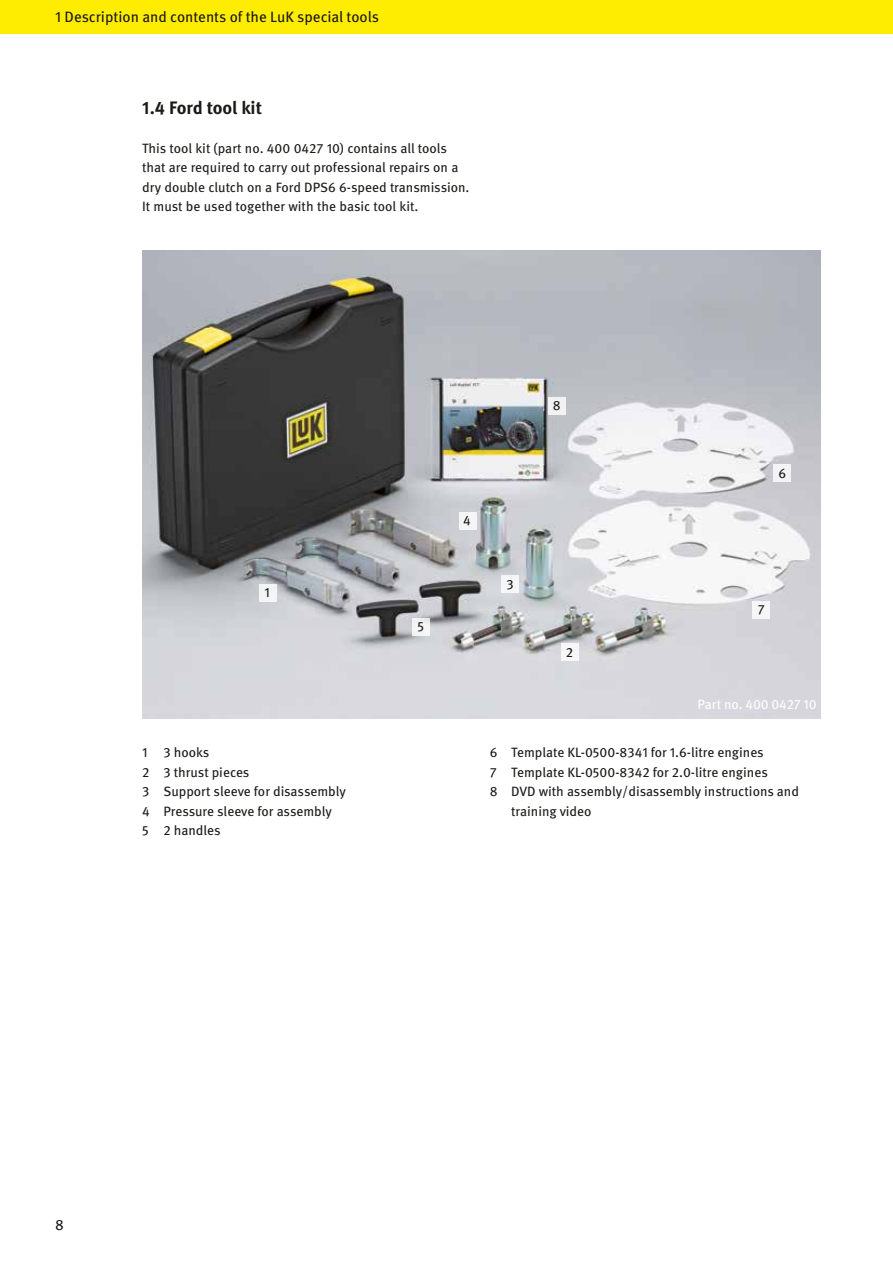
<style>
.page{position:relative;width:893px;height:1263px;background:#fff}
.page>*{position:absolute;margin:0;border:0;box-sizing:border-box;transform-origin:0 0}
.t1{font:700 18px "Meta OT";letter-spacing:-.01em;color:#1a1a18}
.t2{font:15px "Meta OT";color:#1a1a18}
.t3{font:13.5px/19.5px "Meta OT";color:#1a1a18}
.t4{font:13.5px "Meta OT";letter-spacing:-.01em;color:#fff}
</style>
<div class="page">
<div style="left:0;top:0;width:893px;height:34px;background:#ffed00"></div>
<img style="left:142px;top:250px;width:679px;height:468px">
<div style="left:774px;top:464px;width:17px;height:17px;background:#f4f3f5"></div>
<div style="left:412px;top:618px;width:17px;height:17px;background:#f4f5f6"></div>
<div style="left:549px;top:397px;width:17px;height:17px;background:#f2f2f3"></div>
<div style="left:753px;top:601px;width:17px;height:17px;background:#f6f6f7"></div>
<div style="left:259px;top:584px;width:17px;height:17px;background:#f3f4f5"></div>
<div style="left:561px;top:644px;width:17px;height:17px;background:#f7f7f8"></div>
<div style="left:502px;top:576px;width:17px;height:17px;background:#f6f7f8"></div>
<div style="left:459px;top:512px;width:17px;height:17px;background:#f4f5f6"></div>
<p class="t2" style="left:55px;top:8px;width:325px">1 Description and contents of the LuK special tools</p>
<h1 class="t1" style="left:142px;top:96px;width:121px">1.4 Ford tool kit</h1>
<p class="t3" style="left:142px;top:139px;width:329px">This tool kit (part no. 400 0427 10) contains all tools that are required to carry out professional repairs on a dry double clutch on a Ford DPS6 6-speed transmission.<br>It must be used together with the basic tool kit.</p>
<p class="t3" style="left:264px;top:583px;width:7px">1</p>
<p class="t3" style="left:142px;top:743px;width:205px">1 3 hooks<br>2 3 thrust pieces<br>3 Support sleeve for disassembly<br>4 Pressure sleeve for assembly<br>5 2 handles</p>
<p class="t3" style="left:418px;top:617px;width:8px">5</p>
<p class="t3" style="left:553px;top:396px;width:9px">8</p>
<p class="t3" style="left:463px;top:511px;width:9px">4</p>
<p class="t3" style="left:779px;top:463px;width:9px">6</p>
<p class="t3" style="left:506px;top:575px;width:9px">3</p>
<p class="t3" style="left:566px;top:643px;width:9px">2</p>
<p class="t3" style="left:758px;top:600px;width:8px">7</p>
<p class="t4" style="left:697px;top:696px;width:121px">Part no. 400 0427 10</p>
<p class="t3" style="left:490px;top:743px;width:275px">6 Template KL-0500-8341 for 1.6-litre engines</p>
<p class="t3" style="left:490px;top:763px;width:279px">7 Template KL-0500-8342 for 2.0-litre engines</p>
<p class="t3" style="left:490px;top:782px;width:311px">8 DVD with assembly/disassembly instructions and</p>
<p class="t3" style="left:511px;top:801px;width:82px">training video</p>
<p class="t2" style="left:55px;top:1215px;width:10px">8</p>
</div>
